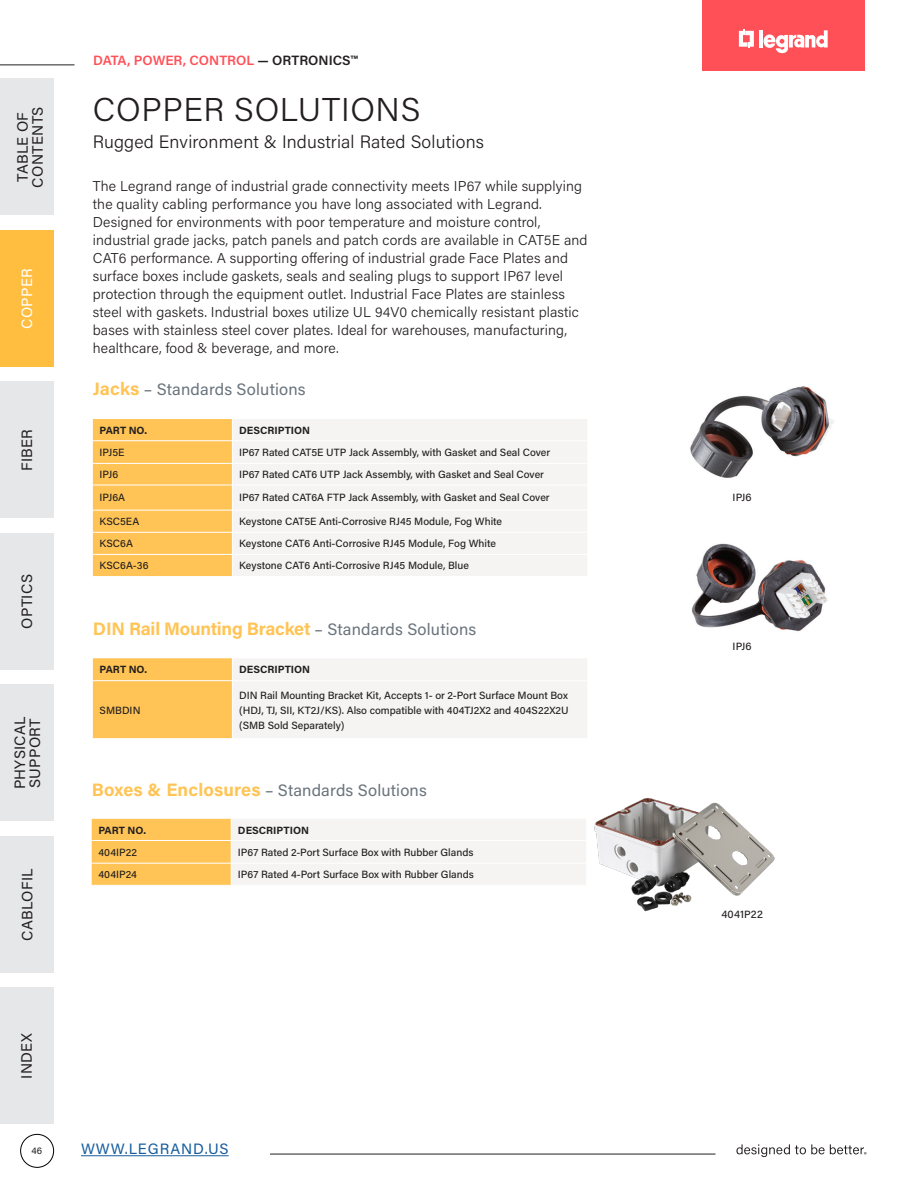
<style>
.page{position:relative;width:918px;height:1188px;background:#fff}
.page>*{position:absolute;margin:0;border:0;box-sizing:border-box;transform-origin:0 0}
.t1{font:300 33px "Acumin Pro";letter-spacing:.02em;color:#231f20}
.Dida_1_livello{font:300 18px "Acumin Pro";letter-spacing:.01em;color:#231f20}
.Body_Header{font:700 18px "Acumin Pro";letter-spacing:-.01em;color:#ffc455}
.Body_Header-2{font:16.5px "Acumin Pro";letter-spacing:.01em;color:#6a747d}
.t2{font:15px/15px "Acumin Pro";letter-spacing:.02em;color:#231f20;text-align:center}
.t3{font:15px "Acumin Pro";letter-spacing:.06em;color:#175d9e}
.t4{font:15px "Acumin Pro";letter-spacing:.02em;color:#fff}
.Body_Copy{font:300 14.25px/18px "Acumin Pro";letter-spacing:.01em;color:#231f20}
.t5{font:600 13.5px "Acumin Pro";color:#ff5057}
.Chart_7_pt{font:500 10.5px/15px "Acumin Pro";color:#231f20;text-align:justify}
.Chart_head_7pt{font:700 10.5px "Acumin Pro";color:#231f20}
.t6{font:9.75px "Acumin Pro";color:#231f20}
.s1{color:#231f20}
.s2{font-weight:700;font-size:18px;color:#ffc455}
.s3{font-weight:400;font-size:16.5px;color:#6a747d}
</style>
<div class="page">
<div style="left:702px;top:0;width:162px;height:71px;background:#ff5057"></div>
<svg style="left:739px;top:29px;width:15px;height:19px"></svg>
<hr style="left:759px;top:30px;width:4px;height:18px;background:#fff">
<svg style="left:764px;top:30px;width:64px;height:24px"></svg>
<hr style="left:0;top:64px;width:75px;height:1px;background:#231f20">
<hr style="left:81px;top:1155px;width:148px;height:1px;background:#175d9e">
<hr style="left:270px;top:1154px;width:446px;height:1px;background:#231f20">
<svg style="left:736px;top:1144px;width:130px;height:13px"></svg>
<div style="left:20px;top:1134px;width:34px;height:34px;border:1px solid #000;border-radius:50%"></div>
<div style="left:0;top:79px;width:54px;height:136px;background:#e6e7e9"></div>
<div style="left:0;top:230px;width:54px;height:136px;background:#ffbe3f"></div>
<div style="left:0;top:382px;width:54px;height:136px;background:#e6e7e9"></div>
<div style="left:0;top:533px;width:54px;height:136px;background:#e6e7e9"></div>
<div style="left:0;top:685px;width:54px;height:136px;background:#e6e7e9"></div>
<div style="left:0;top:836px;width:54px;height:136px;background:#e6e7e9"></div>
<div style="left:0;top:988px;width:54px;height:136px;background:#e6e7e9"></div>
<div style="left:233px;top:419px;width:354px;height:157px;background:#f6f3f3"></div>
<hr style="left:232px;top:440px;width:355px;height:1px;background:#fff">
<hr style="left:232px;top:463px;width:355px;height:1px;background:#fff">
<hr style="left:232px;top:485px;width:355px;height:1px;background:#fff">
<hr style="left:232px;top:510px;width:355px;height:1px;background:#fff">
<hr style="left:232px;top:532px;width:355px;height:1px;background:#fff">
<hr style="left:232px;top:554px;width:355px;height:1px;background:#fff">
<svg style="left:93px;top:419px;width:139px;height:157px;background:#ffc65b"></svg>
<svg style="left:92px;top:819px;width:483px;height:66px"></svg>
<svg style="left:93px;top:658px;width:494px;height:80px"></svg>
<hr style="left:93px;top:680px;width:139px;height:1px;background:#fff">
<hr style="left:232px;top:680px;width:355px;height:1px;background:#fff">
<hr style="left:232px;top:681px;width:1px;height:57px;background:#fff">
<img style="left:575px;top:797px;width:200px;height:115px">
<img style="left:690px;top:386px;width:144px;height:92px">
<img style="left:692px;top:543px;width:136px;height:89px">
<p class="t2" style="left:14px;top:188px;width:83px;rotate:-90deg">TABLE OF<br>CONTENTS</p>
<p class="t4" style="left:16px;top:329px;width:62px;rotate:-90deg">COPPER</p>
<p class="t2" style="left:19px;top:471px;width:44px;rotate:-90deg">FIBER</p>
<p class="t2" style="left:19px;top:629px;width:56px;rotate:-90deg">OPTICS</p>
<p class="t2" style="left:12px;top:789px;width:74px;text-align:left;rotate:-90deg">PHYSICAL<br>SUPPORT</p>
<p class="t2" style="left:19px;top:941px;width:74px;rotate:-90deg">CABLOFIL</p>
<p class="t2" style="left:18px;top:1079px;width:47px;rotate:-90deg">INDEX</p>
<p class="t5" style="left:93px;top:51px;width:266px">DATA, POWER, CONTROL <span class="s1">— ORTRONICS™</span></p>
<h1 class="t1" style="left:93px;top:87px;width:329px">COPPER SOLUTIONS</h1>
<p class="Dida_1_livello" style="left:93px;top:130px;width:393px">Rugged Environment &amp; Industrial Rated Solutions</p>
<p class="Body_Copy" style="left:93px;top:177px;width:496px">The Legrand range of industrial grade connectivity meets IP67 while supplying the quality cabling performance you have long associated with Legrand.<br>Designed for environments with poor temperature and moisture control, industrial grade jacks, patch panels and patch cords are available in CAT5E and CAT6 performance. A supporting offering of industrial grade Face Plates and surface boxes include gaskets, seals and sealing plugs to support IP67 level protection through the equipment outlet. Industrial Face Plates are stainless steel with gaskets. Industrial boxes utilize UL 94V0 chemically resistant plastic bases with stainless steel cover plates. Ideal for warehouses, manufacturing, healthcare, food &amp; beverage, and more.</p>
<p class="Body_Header-2" style="left:93px;top:378px;width:214px"><span class="s2">Jacks</span> – Standards Solutions</p>
<p class="Chart_head_7pt" style="left:100px;top:423px;width:49px">PART NO.</p>
<p class="Chart_head_7pt" style="left:239px;top:423px;width:73px">DESCRIPTION</p>
<p class="Chart_7_pt" style="left:100px;top:444px;width:26px">IPJ5E</p>
<p class="Chart_7_pt" style="left:239px;top:444px;width:313px">IP67 Rated CAT5E UTP Jack Assembly, with Gasket and Seal Cover</p>
<p class="Chart_7_pt" style="left:100px;top:466px;width:20px">IPJ6</p>
<p class="Chart_7_pt" style="left:239px;top:466px;width:306px">IP67 Rated CAT6 UTP Jack Assembly, with Gasket and Seal Cover</p>
<p class="Chart_7_pt" style="left:100px;top:490px;width:27px">IPJ6A</p>
<p class="Chart_7_pt" style="left:239px;top:490px;width:312px">IP67 Rated CAT6A FTP Jack Assembly, with Gasket and Seal Cover</p>
<p class="Chart_7_pt" style="left:100px;top:513px;width:41px">KSC5EA</p>
<p class="Chart_7_pt" style="left:239px;top:513px;width:265px">Keystone CAT5E Anti-Corrosive RJ45 Module, Fog White</p>
<p class="Chart_7_pt" style="left:100px;top:536px;width:35px">KSC6A</p>
<p class="Chart_7_pt" style="left:239px;top:536px;width:258px">Keystone CAT6 Anti-Corrosive RJ45 Module, Fog White</p>
<p class="Chart_7_pt" style="left:100px;top:558px;width:50px">KSC6A-36</p>
<p class="Chart_7_pt" style="left:239px;top:558px;width:231px">Keystone CAT6 Anti-Corrosive RJ45 Module, Blue</p>
<p class="Body_Header" style="left:93px;top:616px;width:385px">DIN Rail Mounting Bracket <span class="s3">– Standards Solutions</span></p>
<p class="Chart_head_7pt" style="left:100px;top:662px;width:49px">PART NO.</p>
<p class="Chart_head_7pt" style="left:239px;top:662px;width:73px">DESCRIPTION</p>
<p class="Chart_7_pt" style="left:100px;top:702px;width:42px">SMBDIN</p>
<p class="Chart_7_pt" style="left:239px;top:687px;width:331px">DIN Rail Mounting Bracket Kit, Accepts 1- or 2-Port Surface Mount Box (HDJ, TJ, SII, KT2J/KS). Also compatible with 404TJ2X2 and 404S22X2U (SMB Sold Separately)</p>
<p class="Body_Header-2" style="left:92px;top:779px;width:337px"><span class="s2">Boxes &amp; Enclosures</span> – Standards Solutions</p>
<p class="Chart_head_7pt" style="left:98px;top:822px;width:49px">PART NO.</p>
<p class="Chart_head_7pt" style="left:238px;top:822px;width:73px">DESCRIPTION</p>
<p class="Chart_7_pt" style="left:98px;top:844px;width:40px">404IP22</p>
<p class="Chart_7_pt" style="left:238px;top:844px;width:237px">IP67 Rated 2-Port Surface Box with Rubber Glands</p>
<p class="Chart_7_pt" style="left:98px;top:867px;width:40px">404IP24</p>
<p class="Chart_7_pt" style="left:238px;top:867px;width:237px">IP67 Rated 4-Port Surface Box with Rubber Glands</p>
<p class="t6" style="left:31px;top:1144px;width:12px">46</p>
<p class="t3" style="left:81px;top:1139px;width:149px">WWW.LEGRAND.US</p>
<p class="Chart_7_pt" style="left:733px;top:490px;width:21px">IPJ6</p>
<p class="Chart_7_pt" style="left:733px;top:638px;width:21px">IPJ6</p>
<p class="Chart_7_pt" style="left:721px;top:907px;width:43px">4041P22</p>
</div>
